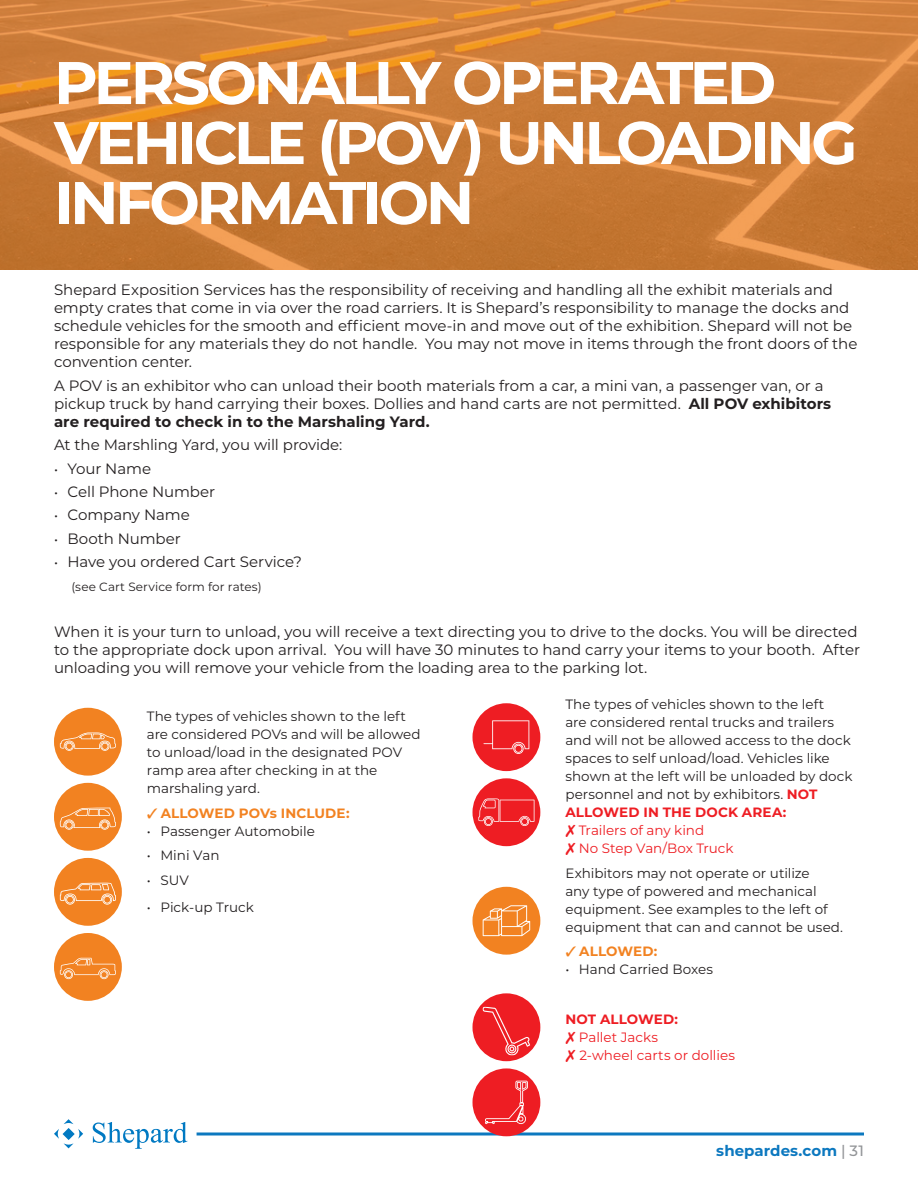
<style>
.page{position:relative;width:918px;height:1188px;background:#fff}
.page>*{position:absolute;margin:0;border:0;box-sizing:border-box;transform-origin:0 0}
.AD_Heading{font:700 60px/60px "Montserrat";letter-spacing:-.06em;color:#fff}
.AD_IntroCopy{font:15px/18px "Montserrat";letter-spacing:-.005em;color:#231f20}
.t1{font:700 15px "Montserrat";color:#0c78bf}
.AD_Copy{font:13.5px/18px "Montserrat";color:#231f20}
.AD_Copy-2{font:13.5px/18px "Montserrat";color:#ee1d23}
.AD_Copy-3{font:700 13.5px "Montserrat";letter-spacing:.005em;color:#f28221}
.AD_Copy-4{font:700 13.5px "Montserrat";letter-spacing:.01em;color:#ee1d23}
.AD_IntroCopy-2{font:12px "Montserrat";letter-spacing:.005em;color:#231f20}
.s1{font-weight:700}
.s2{font-size:13.5px}
.s3{font-weight:700;color:#ee1d23}
.s4{font-weight:500;color:#939598}
</style>
<div class="page">
<svg style="left:54px;top:1119px;width:29px;height:29px"></svg>
<svg style="left:93px;top:1122px;width:94px;height:27px"></svg>
<svg style="left:197px;top:1132px;width:667px;height:4px;background:#4899ce"></svg>
<svg style="left:0;top:0;width:918px;height:270px;background:#cc7c36"></svg>
<div style="left:54px;top:708px;width:68px;height:68px;background:#f28221;border-radius:50%"></div>
<svg style="left:60px;top:733px;width:56px;height:18px"></svg>
<div style="left:472px;top:703px;width:68px;height:68px;background:#ee1d23;border-radius:50%"></div>
<svg style="left:484px;top:720px;width:45px;height:34px"></svg>
<div style="left:54px;top:783px;width:68px;height:68px;background:#f28221;border-radius:50%"></div>
<svg style="left:60px;top:808px;width:56px;height:22px"></svg>
<div style="left:472px;top:778px;width:68px;height:68px;background:#ee1d23;border-radius:50%"></div>
<svg style="left:478px;top:798px;width:56px;height:28px"></svg>
<div style="left:54px;top:858px;width:68px;height:68px;background:#f28221;border-radius:50%"></div>
<svg style="left:60px;top:883px;width:56px;height:22px"></svg>
<div style="left:472px;top:887px;width:68px;height:68px;background:#f28221;border-radius:50%"></div>
<svg style="left:483px;top:905px;width:47px;height:31px"></svg>
<div style="left:54px;top:933px;width:68px;height:68px;background:#f28221;border-radius:50%"></div>
<svg style="left:60px;top:958px;width:56px;height:21px"></svg>
<div style="left:472px;top:993px;width:68px;height:68px;background:#ee1d23;border-radius:50%"></div>
<svg style="left:482px;top:1007px;width:48px;height:49px"></svg>
<div style="left:472px;top:1068px;width:68px;height:68px;background:#ee1d23;border-radius:50%"></div>
<svg style="left:485px;top:1081px;width:43px;height:43px"></svg>
<p class="AD_Heading" style="left:54px;top:50px;width:805px">PERSONALLY OPERATED<br>VEHICLE (POV) UNLOADING<br>INFORMATION</p>
<p class="AD_IntroCopy" style="left:54px;top:280px;width:805px">Shepard Exposition Services has the responsibility of receiving and handling all the exhibit materials and empty crates that come in via over the road carriers. It is Shepard’s responsibility to manage the docks and schedule vehicles for the smooth and efficient move-in and move out of the exhibition. Shepard will not be responsible for any materials they do not handle. You may not move in items through the front doors of the convention center.</p>
<p class="AD_IntroCopy" style="left:54px;top:376px;width:779px">A POV is an exhibitor who can unload their booth materials from a car, a mini van, a passenger van, or a pickup truck by hand carrying their boxes. Dollies and hand carts are not permitted. <span class="s1">All POV exhibitors are required to check in to the Marshaling Yard.</span></p>
<p class="AD_IntroCopy" style="left:54px;top:435px;width:290px">At the Marshling Yard, you will provide:</p>
<p class="AD_IntroCopy" style="left:54px;top:459px;width:99px"><span class="s2">•</span> Your Name</p>
<p class="AD_IntroCopy" style="left:54px;top:482px;width:163px"><span class="s2">•</span> Cell Phone Number</p>
<p class="AD_IntroCopy" style="left:54px;top:505px;width:137px"><span class="s2">•</span> Company Name</p>
<p class="AD_IntroCopy" style="left:54px;top:529px;width:128px"><span class="s2">•</span> Booth Number</p>
<p class="AD_IntroCopy" style="left:54px;top:552px;width:249px"><span class="s2">•</span> Have you ordered Cart Service?</p>
<p class="AD_IntroCopy-2" style="left:71px;top:578px;width:192px">(see Cart Service form for rates)</p>
<p class="AD_IntroCopy" style="left:54px;top:622px;width:808px">When it is your turn to unload, you will receive a text directing you to drive to the docks. You will be directed to the appropriate dock upon arrival. You will have 30 minutes to hand carry your items to your booth. After unloading you will remove your vehicle from the loading area to the parking lot.</p>
<p class="AD_Copy" style="left:147px;top:707px;width:275px">The types of vehicles shown to the left are considered POVs and will be allowed to unload/load in the designated POV ramp area after checking in at the marshaling yard.</p>
<p class="AD_Copy-3" style="left:147px;top:803px;width:204px">✓ ALLOWED POVs INCLUDE:</p>
<p class="AD_Copy" style="left:147px;top:821px;width:170px">• Passenger Automobile</p>
<p class="AD_Copy" style="left:147px;top:846px;width:74px">• Mini Van</p>
<p class="AD_Copy" style="left:147px;top:871px;width:43px">• SUV</p>
<p class="AD_Copy" style="left:147px;top:898px;width:109px">• Pick-up Truck</p>
<p class="AD_Copy" style="left:565px;top:695px;width:261px">The types of vehicles shown to the left</p>
<p class="AD_Copy" style="left:565px;top:713px;width:270px">are considered rental trucks and trailers</p>
<p class="AD_Copy" style="left:565px;top:731px;width:287px">and will not be allowed access to the dock</p>
<p class="AD_Copy" style="left:565px;top:749px;width:266px">spaces to self unload/load. Vehicles like</p>
<p class="AD_Copy" style="left:565px;top:767px;width:289px">shown at the left will be unloaded by dock</p>
<p class="AD_Copy" style="left:565px;top:785px;width:254px">personnel and not by exhibitors. <span class="s3">NOT</span></p>
<p class="AD_Copy-4" style="left:565px;top:802px;width:222px">ALLOWED IN THE DOCK AREA:</p>
<p class="AD_Copy-2" style="left:579px;top:821px;width:127px">Trailers of any kind</p>
<p class="AD_Copy-2" style="left:579px;top:839px;width:156px">No Step Van/Box Truck</p>
<p class="AD_Copy" style="left:565px;top:863px;width:279px">Exhibitors may not operate or utilize<br>any type of powered and mechanical equipment. See examples to the left of equipment that can and cannot be used.</p>
<p class="AD_Copy-3" style="left:565px;top:942px;width:94px">✓ ALLOWED:</p>
<p class="AD_Copy" style="left:565px;top:960px;width:149px">• Hand Carried Boxes</p>
<p class="AD_Copy-2" style="left:579px;top:1010px;width:158px;text-indent:-14px"><span class="s1">NOT ALLOWED:<br></span>Pallet Jacks<br>2-wheel carts or dollies</p>
<p class="t1" style="left:716px;top:1140px;width:149px">shepardes.com <span class="s4">| 31</span></p>
</div>
